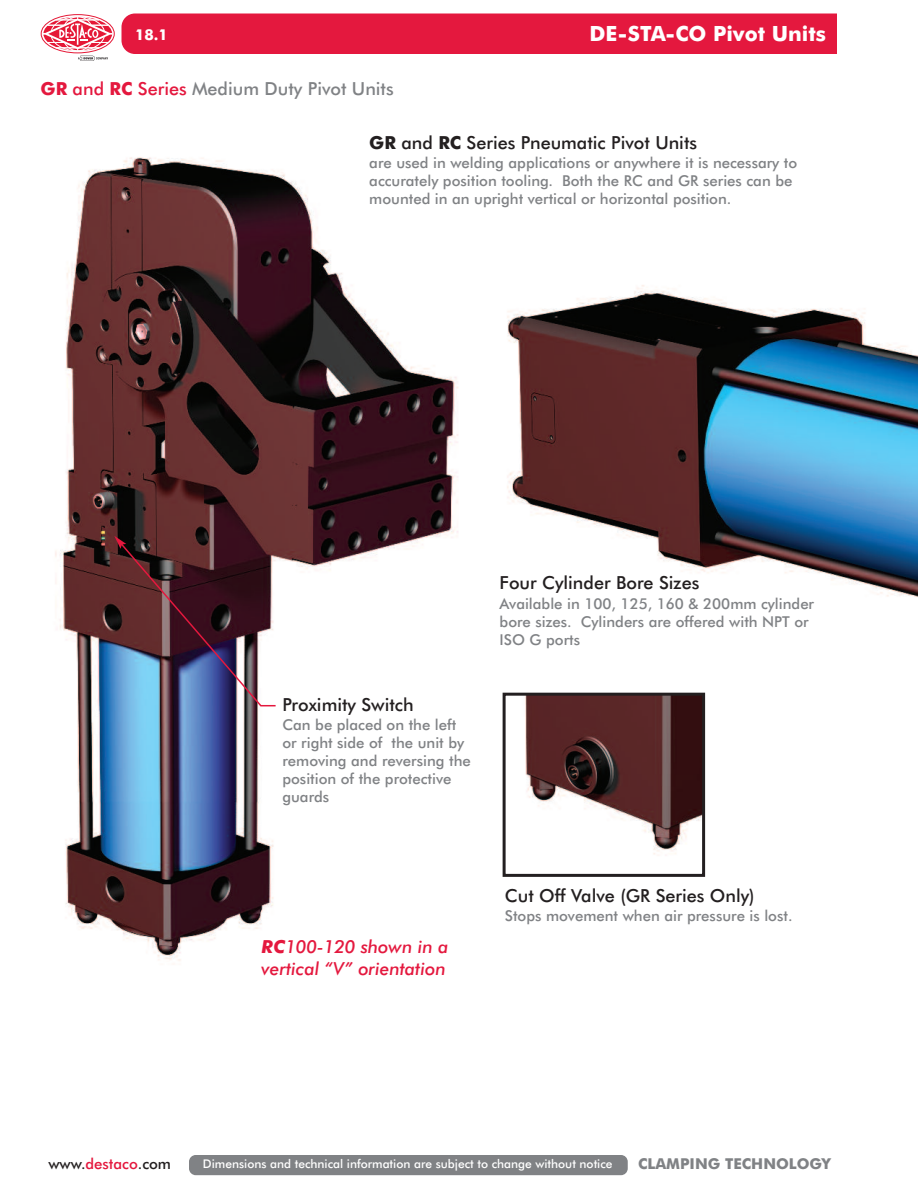
<style>
.page{position:relative;width:918px;height:1188px;background:#fff}
.page>*{position:absolute;margin:0;border:0;box-sizing:border-box;transform-origin:0 0}
.t1{font:700 21px "Futura BT";color:#fff}
.t2{font:500 18px "Futura BT";color:#231f20}
.t3{font:italic 500 18px/21.6px "Futura BT";color:#e4183e}
.t4{font:500 18px "Futura BT";color:#808285}
.t5{font:500 15px/18px "Futura BT";color:#808285}
.t6{font:700 15px "Futura BT";color:#808285}
.t7{font:500 15px "Futura BT";color:#231f20}
.t8{font:700 15px "Futura BT";color:#fff}
.t9{font:500 12px "Futura BT";color:#fff}
.s1{font-weight:700;color:#e4183e}
.s2{color:#e4183e}
.s3{font-weight:700}
</style>
<div class="page">
<div style="left:122px;top:14px;width:782px;height:40px;background:#e4183e;border-radius:14px"></div>
<div style="left:837px;top:11px;width:70px;height:46px;background:#fff"></div>
<div style="left:189px;top:1155px;width:439px;height:20px;background:#808285;border-radius:7px"></div>
<svg style="left:41px;top:15px;width:73px;height:38px"></svg>
<div style="left:41px;top:14px;width:74px;height:39px;border:1px solid #e51836;border-radius:50%"></div>
<div style="left:51px;top:16px;width:54px;height:35px;border:1px solid #fff;border-radius:50%"></div>
<svg style="left:43px;top:18px;width:70px;height:31px"></svg>
<svg style="left:78px;top:56px;width:30px;height:5px"></svg>
<img style="left:502px;top:285px;width:416px;height:592px">
<img style="left:55px;top:157px;width:403px;height:804px">
<img style="left:507px;top:697px;width:194px;height:176px">
<div style="left:503px;top:693px;width:202px;height:184px;border:3px solid #231f20"></div>
<svg style="left:114px;top:536px;width:163px;height:171px;background:#5b4758"></svg>
<p class="t8" style="left:135px;top:29px;width:34px">18.1</p>
<h1 class="t1" style="left:590px;top:25px;width:238px">DE-STA-CO Pivot Units</h1>
<p class="t4" style="left:41px;top:81px;width:355px"><span class="s1">GR</span> <span class="s2">and</span> <span class="s1">RC</span> <span class="s2">Series</span> Medium Duty Pivot Units</p>
<p class="t2" style="left:369px;top:135px;width:329px"><span class="s3">GR</span> and <span class="s3">RC</span> Series Pneumatic Pivot Units</p>
<p class="t5" style="left:369px;top:155px;width:429px">are used in welding applications or anywhere it is necessary to accurately position tooling. Both the RC and GR series can be mounted in an upright vertical or horizontal position.</p>
<p class="t2" style="left:282px;top:697px;width:133px">Proximity Switch</p>
<p class="t5" style="left:282px;top:717px;width:190px">Can be placed on the left or right side of the unit by removing and reversing the position of the protective guards</p>
<p class="t2" style="left:500px;top:576px;width:201px">Four Cylinder Bore Sizes</p>
<p class="t5" style="left:500px;top:596px;width:316px">Available in 100, 125, 160 &amp; 200mm cylinder bore sizes. Cylinders are offered with NPT or<br>ISO G ports</p>
<p class="t3" style="left:262px;top:938px;width:188px"><span class="s3">RC</span>100-120 shown in a vertical “V” orientation</p>
<p class="t2" style="left:505px;top:888px;width:251px">Cut Off Valve (GR Series Only)</p>
<p class="t5" style="left:505px;top:908px;width:289px">Stops movement when air pressure is lost.</p>
<p class="t7" style="left:48px;top:1158px;width:124px">www.<span class="s2">destaco</span>.com</p>
<p class="t9" style="left:203px;top:1159px;width:411px">Dimensions and technical information are subject to change without notice</p>
<p class="t6" style="left:638px;top:1158px;width:194px">CLAMPING TECHNOLOGY</p>
</div>
